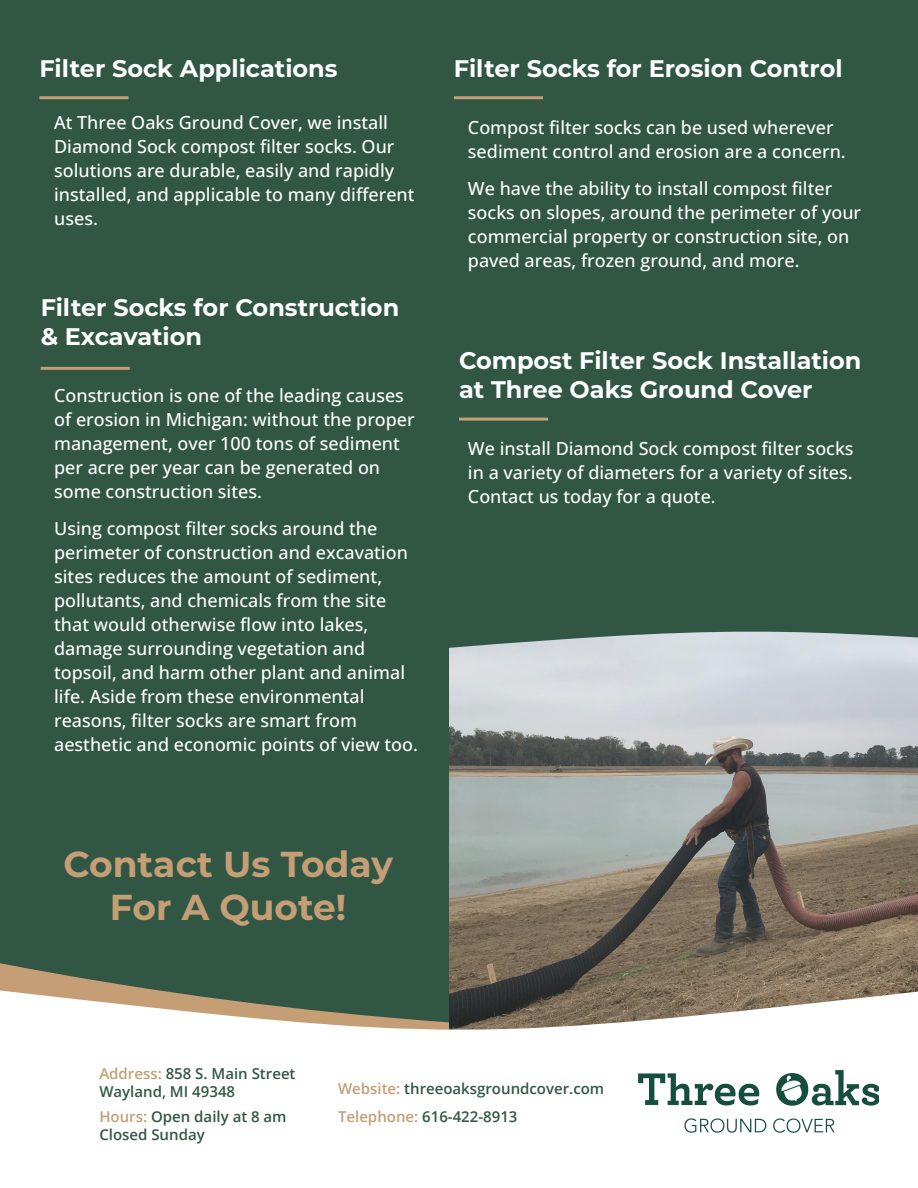
<style>
.page{position:relative;width:918px;height:1188px;background:#315744}
.page>*{position:absolute;margin:0;border:0;box-sizing:border-box;transform-origin:0 0}
.t1{font:700 36px "Montserrat";color:#c59e75}
.t2{font:700 24px/28.8px "Montserrat";color:#fff}
.Sans_Serif_Body{font:500 18px/24px "Open Sans";color:#fff}
.Footer_Contact{font:600 15px "Open Sans";color:#315744}
.Footer_Contact-2{font:600 15px "Open Sans";color:#315744}
.s1{color:#c59e75}
</style>
<div class="page">
<svg style="left:0;top:963px;width:156px;height:27px"></svg>
<hr style="left:39px;top:96px;width:90px;height:3px;background:#c59e75">
<hr style="left:454px;top:96px;width:89px;height:3px;background:#c59e75">
<hr style="left:459px;top:418px;width:89px;height:3px;background:#c59e75">
<hr style="left:41px;top:367px;width:89px;height:3px;background:#c59e75">
<svg style="left:449px;top:649px;width:469px;height:341px;background:#9a9891"></svg>
<svg style="left:0;top:990px;width:918px;height:198px;background:#ecebe8"></svg>
<svg style="left:0;top:1134px;width:1px;height:54px"></svg>
<svg style="left:449px;top:631px;width:469px;height:18px"></svg>
<img style="left:639px;top:1070px;width:240px;height:62px">
<p class="t2" style="left:39px;top:53px;width:300px">Filter Sock Applications</p>
<p class="Sans_Serif_Body" style="left:54px;top:110px;width:362px">At Three Oaks Ground Cover, we install Diamond Sock compost filter socks. Our solutions are durable, easily and rapidly installed, and applicable to many different uses.</p>
<p class="t2" style="left:41px;top:292px;width:360px">Filter Socks for Construction &amp; Excavation</p>
<p class="Sans_Serif_Body" style="left:54px;top:383px;width:362px">Construction is one of the leading causes of erosion in Michigan: without the proper management, over 100 tons of sediment per acre per year can be generated on some construction sites.</p>
<p class="Sans_Serif_Body" style="left:54px;top:516px;width:365px">Using compost filter socks around the perimeter of construction and excavation sites reduces the amount of sediment, pollutants, and chemicals from the site that would otherwise flow into lakes, damage surrounding vegetation and topsoil, and harm other plant and animal life. Aside from these environmental reasons, filter socks are smart from aesthetic and economic points of view too.</p>
<p class="t1" style="left:63px;top:838px;width:331px">Contact Us Today</p>
<p class="t1" style="left:110px;top:881px;width:238px">For A Quote!</p>
<p class="t2" style="left:454px;top:53px;width:390px">Filter Socks for Erosion Control</p>
<p class="Sans_Serif_Body" style="left:468px;top:115px;width:379px">Compost filter socks can be used wherever sediment control and erosion are a concern.</p>
<p class="Sans_Serif_Body" style="left:468px;top:176px;width:395px">We have the ability to install compost filter socks on slopes, around the perimeter of your commercial property or construction site, on paved areas, frozen ground, and more.</p>
<p class="t2" style="left:459px;top:345px;width:404px">Compost Filter Sock Installation at Three Oaks Ground Cover</p>
<p class="Sans_Serif_Body" style="left:468px;top:436px;width:387px;text-align:justify">We install Diamond Sock compost filter socks in a variety of diameters for a variety of sites.<br>Contact us today for a quote.</p>
<p class="Footer_Contact-2" style="left:99px;top:1063px;width:198px"><span class="s1">Address:</span> 858 S. Main Street</p>
<p class="Footer_Contact-2" style="left:99px;top:1081px;width:137px">Wayland, MI 49348</p>
<p class="Footer_Contact" style="left:99px;top:1106px;width:189px"><span class="s1">Hours:</span> Open daily at 8 am</p>
<p class="Footer_Contact" style="left:99px;top:1124px;width:107px">Closed Sunday</p>
<p class="Footer_Contact" style="left:338px;top:1078px;width:268px"><span class="s1">Website:</span> threeoaksgroundcover.com</p>
<p class="Footer_Contact" style="left:338px;top:1106px;width:181px"><span class="s1">Telephone:</span> 616-422-8913</p>
</div>
